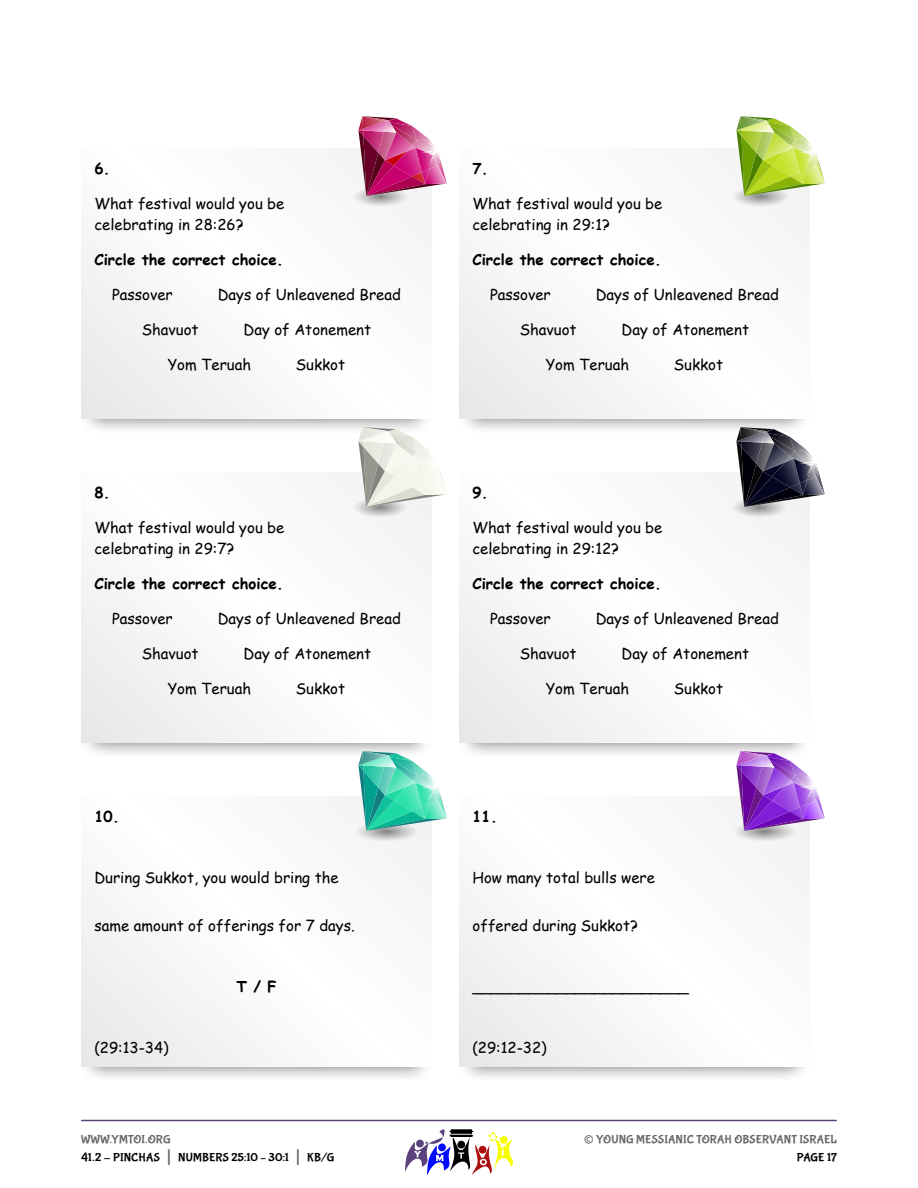
<style>
.page{position:relative;width:918px;height:1188px;background:#fff}
.page>*{position:absolute;margin:0;border:0;box-sizing:border-box;transform-origin:0 0}
.t1{font:27px "Bubblegum Sans";color:#666}
.t2{font:15px/21.5px "Comic Sans MS";color:#000}
.t3{font:700 15px "Comic Sans MS";color:#000}
.t4{font:12px/18px "Bubblegum Sans";letter-spacing:.01em;color:#000}
.t5{font:12px "Bubblegum Sans";letter-spacing:.01em;color:#666}
.s1{color:#666}
.s2{font-size:21px;color:#666}
</style>
<div class="page">
<hr style="left:82px;top:1120px;width:754px;height:1px;background:#59417c">
<svg style="left:405px;top:1129px;width:108px;height:46px"></svg>
<div style="left:81px;top:297px;width:353px;height:138px;background:#000;opacity:.5"></div>
<div style="left:81px;top:621px;width:353px;height:138px;background:#000;opacity:.5"></div>
<div style="left:81px;top:945px;width:353px;height:135px;background:#000;opacity:.5"></div>
<div style="left:457px;top:297px;width:355px;height:138px;background:#000;opacity:.5"></div>
<div style="left:457px;top:621px;width:355px;height:138px;background:#000;opacity:.5"></div>
<div style="left:457px;top:945px;width:355px;height:135px;background:#000;opacity:.5"></div>
<div style="left:81px;top:148px;width:351px;height:270px;background:#fafafa"></div>
<div style="left:81px;top:472px;width:351px;height:270px;background:#fafafa"></div>
<div style="left:81px;top:796px;width:351px;height:270px;background:#fafafa"></div>
<div style="left:459px;top:148px;width:351px;height:270px;background:#fafafa"></div>
<div style="left:459px;top:472px;width:351px;height:270px;background:#fafafa"></div>
<div style="left:459px;top:796px;width:351px;height:270px;background:#fafafa"></div>
<svg style="left:717px;top:751px;width:108px;height:90px"></svg>
<svg style="left:339px;top:751px;width:108px;height:90px"></svg>
<svg style="left:734px;top:116px;width:91px;height:90px"></svg>
<svg style="left:717px;top:427px;width:108px;height:90px"></svg>
<svg style="left:355px;top:116px;width:92px;height:90px"></svg>
<svg style="left:339px;top:427px;width:107px;height:90px"></svg>
<p class="t3" style="left:94px;top:157px;width:11px">6</p>
<p class="t2" style="left:94px;top:192px;width:191px">What festival would you be celebrating in 28:26?</p>
<p class="t3" style="left:94px;top:249px;width:184px">Circle the correct choice</p>
<p class="t2" style="left:112px;top:284px;width:62px">Passover</p>
<p class="t2" style="left:218px;top:284px;width:185px">Days of Unleavened Bread</p>
<p class="t2" style="left:142px;top:319px;width:58px">Shavuot</p>
<p class="t2" style="left:244px;top:319px;width:129px">Day of Atonement</p>
<p class="t2" style="left:168px;top:353px;width:85px">Yom Teruah</p>
<p class="t2" style="left:296px;top:353px;width:51px">Sukkot</p>
<p class="t3" style="left:472px;top:157px;width:11px">7</p>
<p class="t2" style="left:472px;top:192px;width:191px">What festival would you be celebrating in 29:1?</p>
<p class="t3" style="left:472px;top:249px;width:184px">Circle the correct choice</p>
<p class="t2" style="left:490px;top:284px;width:62px">Passover</p>
<p class="t2" style="left:596px;top:284px;width:185px">Days of Unleavened Bread</p>
<p class="t2" style="left:520px;top:319px;width:58px">Shavuot</p>
<p class="t2" style="left:622px;top:319px;width:129px">Day of Atonement</p>
<p class="t2" style="left:546px;top:353px;width:85px">Yom Teruah</p>
<p class="t2" style="left:674px;top:353px;width:51px">Sukkot</p>
<p class="t3" style="left:94px;top:481px;width:11px">8</p>
<p class="t2" style="left:94px;top:516px;width:191px">What festival would you be celebrating in 29:7?</p>
<p class="t3" style="left:94px;top:573px;width:184px">Circle the correct choice</p>
<p class="t2" style="left:112px;top:608px;width:62px">Passover</p>
<p class="t2" style="left:218px;top:608px;width:185px">Days of Unleavened Bread</p>
<p class="t2" style="left:142px;top:643px;width:58px">Shavuot</p>
<p class="t2" style="left:244px;top:643px;width:129px">Day of Atonement</p>
<p class="t2" style="left:168px;top:677px;width:85px">Yom Teruah</p>
<p class="t2" style="left:296px;top:677px;width:51px">Sukkot</p>
<p class="t3" style="left:472px;top:481px;width:11px">9</p>
<p class="t2" style="left:472px;top:516px;width:191px">What festival would you be celebrating in 29:12?</p>
<p class="t3" style="left:472px;top:573px;width:184px">Circle the correct choice</p>
<p class="t2" style="left:490px;top:608px;width:62px">Passover</p>
<p class="t2" style="left:596px;top:608px;width:185px">Days of Unleavened Bread</p>
<p class="t2" style="left:520px;top:643px;width:58px">Shavuot</p>
<p class="t2" style="left:622px;top:643px;width:129px">Day of Atonement</p>
<p class="t2" style="left:546px;top:677px;width:85px">Yom Teruah</p>
<p class="t2" style="left:674px;top:677px;width:51px">Sukkot</p>
<p class="t3" style="left:94px;top:805px;width:20px">10</p>
<p class="t3" style="left:472px;top:805px;width:20px">11</p>
<p class="t2" style="left:94px;top:866px;width:246px">During Sukkot, you would bring the</p>
<p class="t2" style="left:94px;top:914px;width:262px">same amount of offerings for 7 days.</p>
<p class="t2" style="left:472px;top:866px;width:184px">How many total bulls were</p>
<p class="t2" style="left:472px;top:914px;width:167px">offered during Sukkot?</p>
<p class="t3" style="left:236px;top:975px;width:42px">T / F</p>
<p class="t2" style="left:472px;top:975px;width:218px">_______________________</p>
<p class="t2" style="left:94px;top:1036px;width:76px">(29:13-34)</p>
<p class="t2" style="left:472px;top:1036px;width:76px">(29:12-32)</p>
<p class="t4" style="left:81px;top:1131px;width:255px"><span class="s1">WWW.YMTOI.ORG<br></span>41.2 - PINCHAS <span class="s2">|</span> NUMBERS 25:10 – 30:1 <span class="s2">|</span> KB/G</p>
<h1 class="t1" style="left:584px;top:1124px;width:12px">©</h1>
<p class="t5" style="left:596px;top:1133px;width:242px">YOUNG MESSIANIC TORAH OBSERVANT ISRAEL</p>
<p class="t4" style="left:797px;top:1149px;width:42px">PAGE 17</p>
</div>
